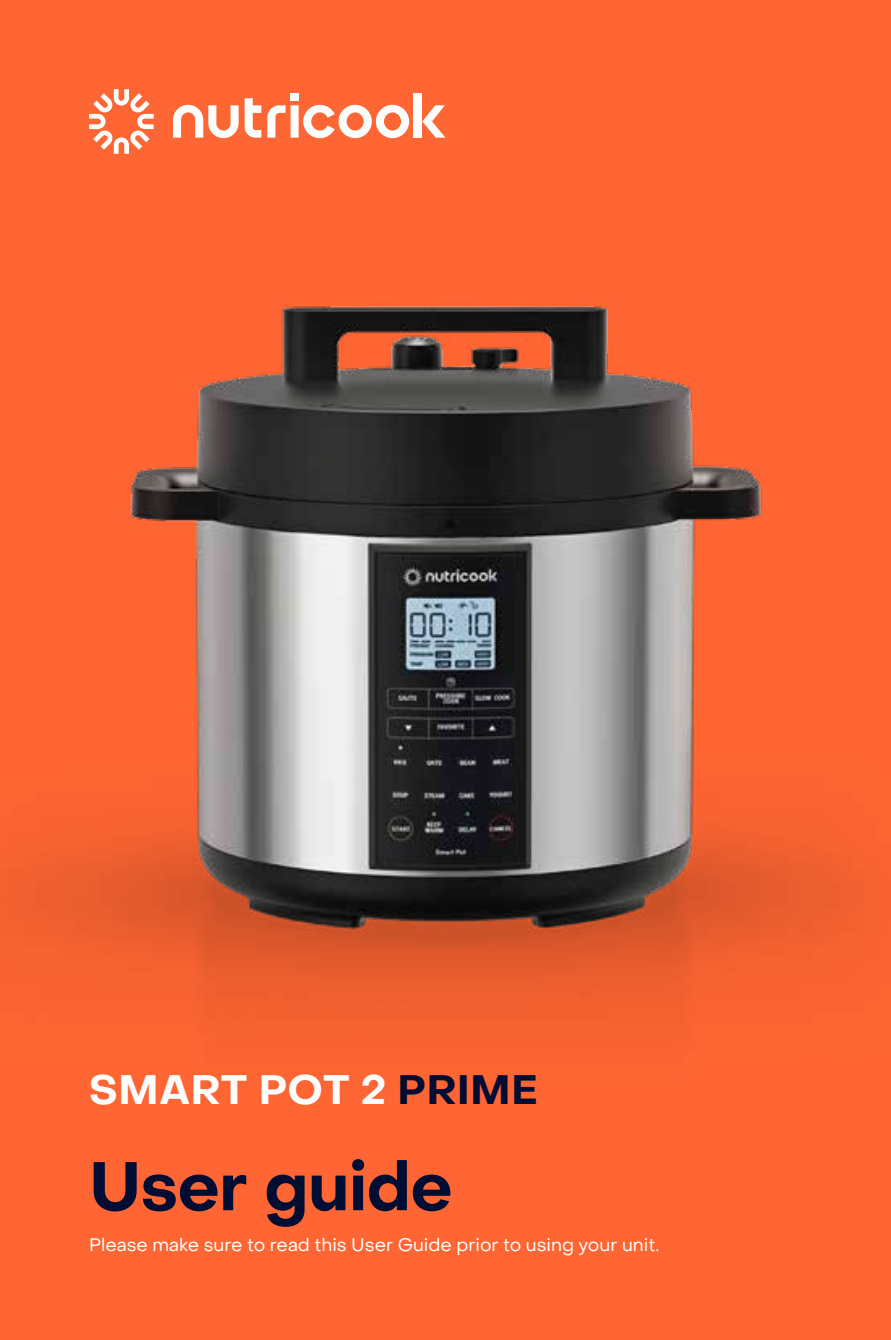
<style>
.page{position:relative;width:891px;height:1340px;background:#fff}
.page>*{position:absolute;margin:0;border:0;box-sizing:border-box;transform-origin:0 0}
.t1{font:700 67.5px "Object Sans";letter-spacing:-.005em;color:#000d33}
.t2{font:700 40.5px "Object Sans";letter-spacing:.02em;color:#fff}
.t3{font:18px "Object Sans";color:#fff}
.s1{color:#000d33}
</style>
<div class="page">
<div style="left:0;top:0;width:891px;height:1339px;background:#f63"></div>
<svg style="left:89px;top:89px;width:65px;height:65px"></svg>
<div style="left:414px;top:93px;width:8px;height:45px;background:#fff"></div>
<svg style="left:422px;top:105px;width:24px;height:33px"></svg>
<svg style="left:267px;top:105px;width:19px;height:33px"></svg>
<div style="left:291px;top:105px;width:8px;height:33px;background:#fff"></div>
<div style="left:291px;top:93px;width:8px;height:7px;background:#fff"></div>
<svg style="left:245px;top:98px;width:16px;height:40px"></svg>
<svg style="left:303px;top:105px;width:106px;height:33px"></svg>
<svg style="left:173px;top:105px;width:66px;height:33px"></svg>
<img style="left:0;top:299px;width:865px;height:728px">
<h2 class="t2" style="left:89px;top:1064px;width:450px">SMART POT 2 <span class="s1">PRIME</span></h2>
<h1 class="t1" style="left:89px;top:1145px;width:365px">User guide</h1>
<p class="t3" style="left:89px;top:1233px;width:572px">Please make sure to read this User Guide prior to using your unit.</p>
</div>
